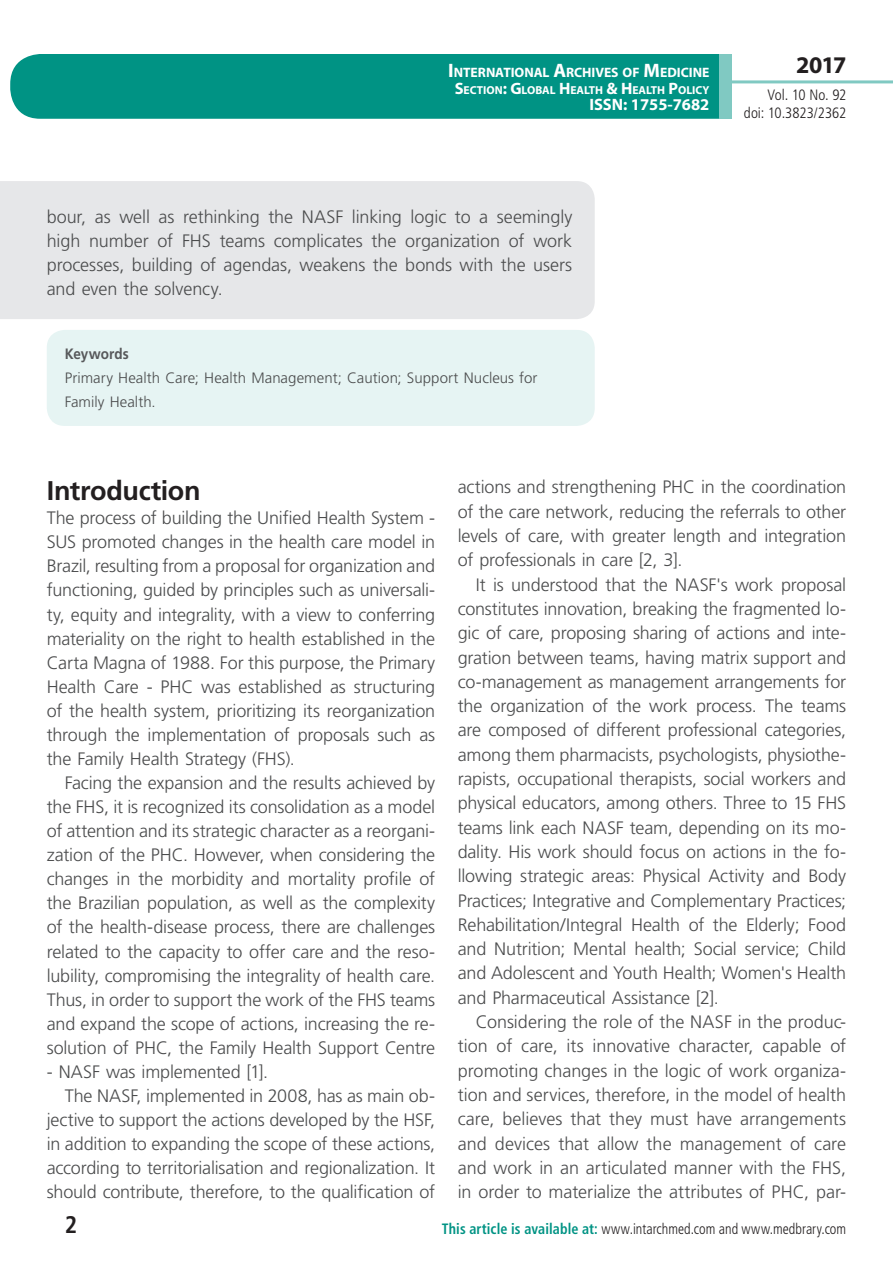
<style>
.page{position:relative;width:893px;height:1263px;background:#fff}
.page>*{position:absolute;margin:0;border:0;box-sizing:border-box;transform-origin:0 0}
.t1{font:700 27px "Frutiger LT Std";letter-spacing:-.015em;color:#231f20}
.t2{font:700 24px "Myriad Pro";color:#231f20}
.t3{font:700 condensed 24px "Frutiger LT Std";color:#231f20}
.t4{font:300 18px/24.3px "Frutiger LT Std";letter-spacing:-.01em;color:#4b4c4d;text-align:justify}
.t5{font:700 16.5px "Myriad Pro";color:#fff}
.t6{font:300 15px/24px "Frutiger LT Std";letter-spacing:.005em;color:#4b4c4d}
.t7{font:300 condensed 15px "Frutiger LT Std";color:#231f20;scale:.94 1}
.t8{font:300 condensed 15px/18px "Frutiger LT Std";color:#231f20;text-align:right}
.t9{font:700 15px "Frutiger LT Std";letter-spacing:.005em;color:#57585a;scale:.9 1}
.t10{font:700 13.65px "Myriad Pro";letter-spacing:-.005em;color:#fff}
.t11{font:700 11.55px "Myriad Pro";color:#fff}
.s1{font-size:19.5px}
.s2{font-size:16.5px}
.s3{font-weight:700;color:#009384}
</style>
<div class="page">
<div style="left:10px;top:54px;width:775px;height:65px;background:#009384;border-radius:30px"></div>
<div style="left:732px;top:0;width:161px;height:157px;background:#fff"></div>
<hr style="left:730px;top:80px;width:163px;height:3px;background:#80c9c2">
<div style="left:719px;top:54px;width:13px;height:65px;background:#80c9c2"></div>
<div style="left:0;top:181px;width:595px;height:138px;background:#e6e7e9"></div>
<div style="left:47px;top:330px;width:548px;height:96px;background:#e6f4f3;border-radius:18px"></div>
<p class="t10" style="left:448px;top:64px;width:263px"><span class="s1">I</span>NTERNATIONAL <span class="s1">A</span>RCHIVES OF <span class="s1">M</span>EDICINE</p>
<p class="t11" style="left:455px;top:82px;width:256px"><span class="s2">S</span>ECTION<span class="s2">: G</span>LOBAL <span class="s2">H</span> EALTH <span class="s2">&amp; H</span> EALTH <span class="s2">P</span>OLICY</p>
<p class="t5" style="left:589px;top:94px;width:122px">ISSN: 1755-7682</p>
<h2 class="t2" style="left:796px;top:49px;width:52px">2017</h2>
<p class="t8" style="left:744px;top:86px;width:104px">Vol. 10 No. 92 doi: 10.3823/2362</p>
<p class="t4" style="left:47px;top:205px;width:527px">bour, as well as rethinking the NASF linking logic to a seemingly high number of FHS teams complicates the organization of work processes, building of agendas, weakens the bonds with the users and even the solvency.</p>
<p class="t9" style="left:65px;top:345px;width:73px">Keywords</p>
<p class="t6" style="left:65px;top:366px;width:474px">Primary Health Care; Health Management; Caution; Support Nucleus for<br>Family Health.</p>
<h1 class="t1" style="left:47px;top:475px;width:155px">Introduction</h1>
<p class="t4" style="left:47px;top:506px;width:390px">The process of building the Unified Health System - SUS promoted changes in the health care model in Brazil, resulting from a proposal for organization and functioning, guided by principles such as universali&shy;ty, equity and integrality, with a view to conferring materiality on the right to health established in the Carta Magna of 1988. For this purpose, the Primary Health Care - PHC was established as structuring of the health system, prioritizing its reorganization through the implementation of proposals such as the Family Health Strategy (FHS).</p>
<p class="t4" style="left:47px;top:771px;width:390px;text-indent:18px">Facing the expansion and the results achieved by the FHS, it is recognized its consolidation as a model of attention and its strategic character as a reorgani&shy;zation of the PHC. However, when considering the changes in the morbidity and mortality profile of the Brazilian population, as well as the complexity of the health-disease process, there are challenges related to the capacity to offer care and the reso&shy;lubility, compromising the integrality of health care.<br>Thus, in order to support the work of the FHS teams and expand the scope of actions, increasing the re&shy;solution of PHC, the Family Health Support Centre</p>
<p class="t4" style="left:47px;top:1060px;width:223px">- NASF was implemented [1].</p>
<p class="t4" style="left:65px;top:1084px;width:372px">The NASF, implemented in 2008, has as main ob-</p>
<p class="t4" style="left:47px;top:1108px;width:390px">jective to support the actions developed by the HSF,</p>
<p class="t4" style="left:47px;top:1132px;width:390px">in addition to expanding the scope of these actions,</p>
<p class="t4" style="left:47px;top:1156px;width:390px">according to territorialisation and regionalization. It</p>
<p class="t4" style="left:47px;top:1180px;width:390px">should contribute, therefore, to the qualification of</p>
<p class="t4" style="left:458px;top:475px;width:390px">actions and strengthening PHC in the coordination of the care network, reducing the referrals to other levels of care, with greater length and integration of professionals in care [2, 3].</p>
<p class="t4" style="left:458px;top:572px;width:390px;text-indent:18px">It is understood that the NASF's work proposal constitutes innovation, breaking the fragmented lo&shy;gic of care, proposing sharing of actions and inte&shy;gration between teams, having matrix support and co-management as management arrangements for the organization of the work process. The teams are composed of different professional categories, among them pharmacists, psychologists, physiothe&shy;rapists, occupational therapists, social workers and physical educators, among others. Three to 15 FHS teams link each NASF team, depending on its mo&shy;dality. His work should focus on actions in the fo&shy;llowing strategic areas: Physical Activity and Body Practices; Integrative and Complementary Practices; Rehabilitation/Integral Health of the Elderly; Food and Nutrition; Mental health; Social service; Child and Adolescent and Youth Health; Women's Health and Pharmaceutical Assistance [2].</p>
<p class="t4" style="left:458px;top:1010px;width:390px;text-indent:18px">Considering the role of the NASF in the produc&shy;tion of care, its innovative character, capable of promoting changes in the logic of work organiza&shy;tion and services, therefore, in the model of health care, believes that they must have arrangements and devices that allow the management of care and work in an articulated manner with the FHS, in order to materialize the attributes of PHC, par-</p>
<h2 class="t3" style="left:65px;top:1210px;width:14px">2</h2>
<p class="t7" style="left:442px;top:1220px;width:432px"><span class="s3">This article is available at:</span> www.intarchmed.com and www.medbrary.com</p>
</div>
